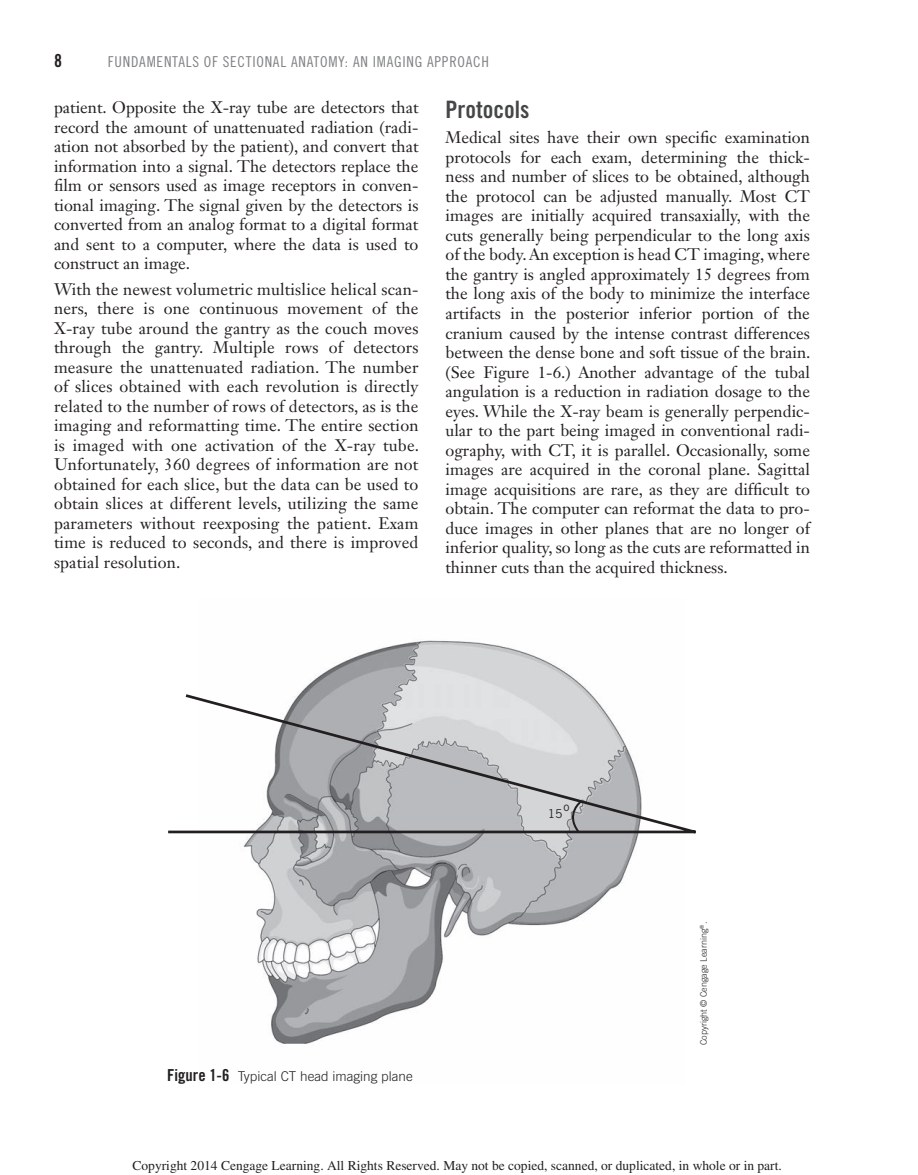
<style>
.page{position:relative;width:918px;height:1175px;background:#fff}
.page>*{position:absolute;margin:0;border:0;box-sizing:border-box;transform-origin:0 0}
.t1{font:24px "Trade Gothic LT Std Bd Cn 20";color:#454647}
.t2{font:18px "Trade Gothic LT Std Bd Cn 20";color:#231f20}
.t3{font:16.5px/19.5px "Janson Text LT Std";color:#231f20;text-align:justify}
.t4{font:15px "Trade Gothic LT Std Cn 18";letter-spacing:.05em;color:#808285}
.t5{font:13.5px "Times";color:#231f20}
.t6{font:300 13.5px "Trade Gothic LT Std";color:#231f20}
.t7{font:12.15px "Trade Gothic LT Std";color:#231f20}
.t8{font:300 9px "Trade Gothic LT Std";color:#231f20}
.s1{font-family:"Trade Gothic LT Std Bd Cn 20";font-weight:400;font-size:16.5px}
</style>
<div class="page">
<img style="left:243px;top:640px;width:396px;height:404px">
<svg style="left:168px;top:692px;width:528px;height:143px"></svg>
<svg style="left:565px;top:799px;width:18px;height:35px"></svg>
<p class="t2" style="left:54px;top:50px;width:9px">8</p>
<p class="t4" style="left:108px;top:53px;width:328px">FUNDAMENTALS OF SECTIONAL ANATOMY: AN IMAGING APPR</p>
<p class="t4" style="left:458px;top:53px;width:31px">OACH</p>
<p class="t3" style="left:54px;top:97px;width:366px">patient. Opposite the X-ray tube are detectors that record the amount of unattenuated radiation (radi&shy;ation not absorbed by the patient), and convert that information into a signal. The detectors replace the film or sensors used as image receptors in conven&shy;tional imaging. The signal given by the detectors is converted from an analog format to a digital format and sent to a computer, where the data is used to construct an image.</p>
<p class="t3" style="left:54px;top:279px;width:367px">With the newest volumetric multislice helical scan&shy;ners, there is one continuous movement of the X-ray tube around the gantry as the couch moves through the gantry. Multiple rows of detectors measure the unattenuated radiation. The number of slices obtained with each revolution is directly related to the number of rows of detectors, as is the imaging and reformatting time. The entire section is imaged with one activation of the X-ray tube.<br>Unfortunately, 360 degrees of information are not obtained for each slice, but the data can be used to obtain slices at different levels, utilizing the same parameters without reexposing the patient. Exam time is reduced to seconds, and there is improved spatial resolution.</p>
<h1 class="t1" style="left:446px;top:95px;width:85px">Protocols</h1>
<p class="t3" style="left:446px;top:128px;width:367px">Medical sites have their own specific examination protocols for each exam, determining the thick&shy;ness and number of slices to be obtained, although the protocol can be adjusted manually. Most CT images are initially acquired transaxially, with the cuts generally being perpendicular to the long axis of the body. An exception is head CT imaging, where the gantry is angled approximately 15 degrees from the long axis of the body to minimize the interface artifacts in the posterior inferior portion of the cranium caused by the intense contrast differences between the dense bone and soft tissue of the brain. (See Figure 1-6.) Another advantage of the tubal angulation is a reduction in radiation dosage to the eyes. While the X-ray beam is generally perpendic&shy;ular to the part being imaged in conventional radi&shy;ography, with CT, it is parallel. Occasionally, some images are acquired in the coronal plane. Sagittal image acquisitions are rare, as they are difficult to obtain. The computer can reformat the data to pro&shy;duce images in other planes that are no longer of inferior quality, so long as the cuts are reformatted in thinner cuts than the acquired thickness.</p>
<p class="t6" style="left:167px;top:1067px;width:247px"><span class="s1">Figure 1-6</span> Typical CT head imaging plane</p>
<p class="t7" style="left:563px;top:799px;width:8px">o</p>
<p class="t7" style="left:548px;top:806px;width:16px">15</p>
<p class="t8" style="left:698px;top:1045px;width:125px;rotate:-90deg">Copyright © Cengage Learning<sup>®</sup>.</p>
<p class="t5" style="left:132px;top:1157px;width:651px">Copyright 2014 Cengage Learning. All Rights Reserved. May not be copied, scanned, or duplicated, in whole or in part.</p>
</div>
